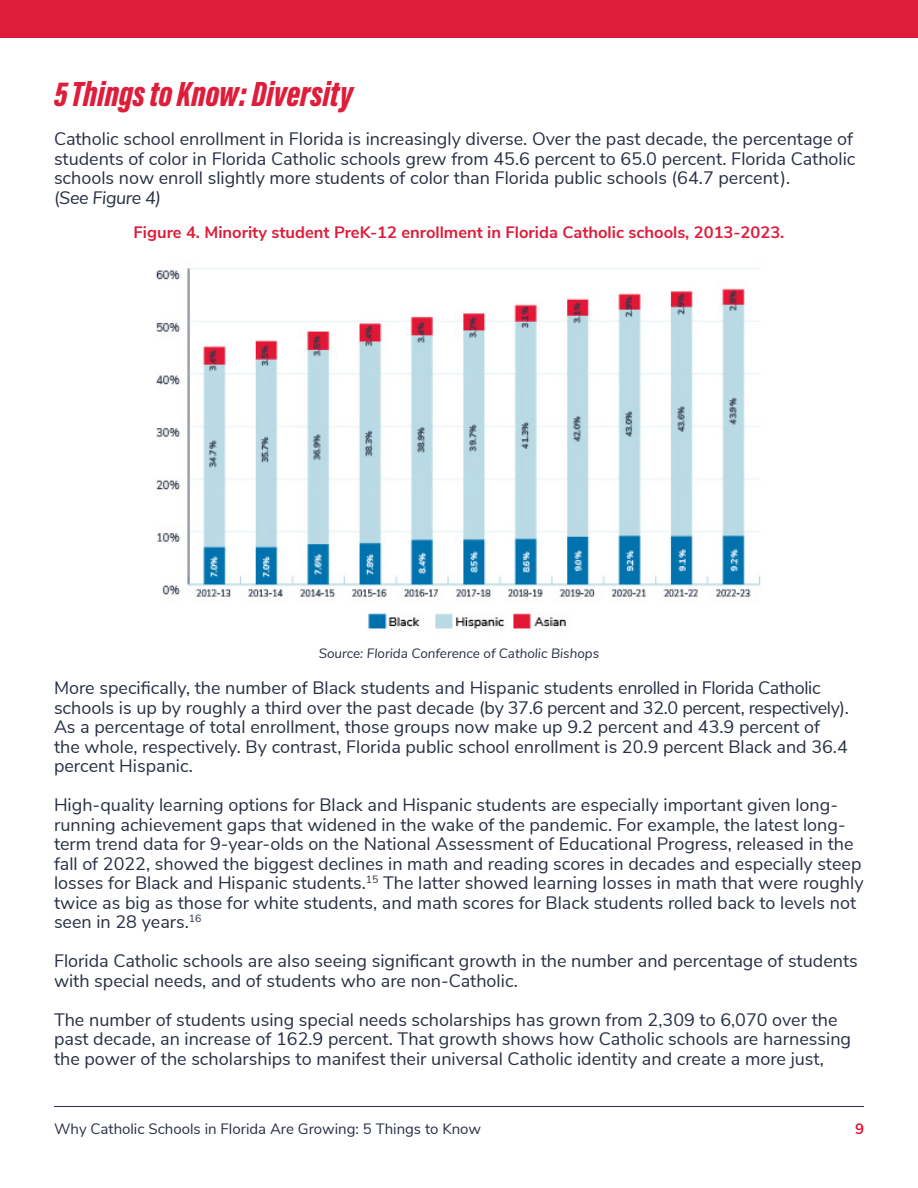
<style>
.page{position:relative;width:918px;height:1188px;background:#fff}
.page>*{position:absolute;margin:0;border:0;box-sizing:border-box;transform-origin:0 0}
.t1{font:36px "Acumin Variable Concept";color:#de1d3a}
.t2{font:18px/19.5px "Nunito Sans";color:#273043}
.t3{font:700 16.5px "Nunito Sans";color:#de1d3a}
.t4{font:15px "Nunito Sans";color:#273043}
.t5{font:700 15px "Nunito Sans";color:#de1d3a}
.t6{font:italic 13.5px "Nunito Sans";color:#273043}
.s1{font-style:italic}
</style>
<div class="page">
<div style="left:0;top:0;width:918px;height:38px;background:#de1d3a"></div>
<img style="left:155px;top:268px;width:606px;height:363px">
<hr style="left:54px;top:1106px;width:810px;height:1px;background:#273043">
<h1 class="t1" style="left:54px;top:69px;width:300px">5 Things to Know: Diversity</h1>
<p class="t2" style="left:54px;top:128px;width:803px">Catholic school enrollment in Florida is increasingly diverse. Over the past decade, the percentage of students of color in Florida Catholic schools grew from 45.6 percent to 65.0 percent. Florida Catholic schools now enroll slightly more students of color than Florida public schools (64.7 percent).<br>(<span class="s1">See Figure 4)</span></p>
<p class="t3" style="left:134px;top:221px;width:652px">Figure 4. Minority student PreK-12 enrollment in Florida Catholic schools, 2013-2023.</p>
<p class="t6" style="left:319px;top:644px;width:282px">Source: Florida Conference of Catholic Bishops</p>
<p class="t2" style="left:54px;top:677px;width:797px">More specifically, the number of Black students and Hispanic students enrolled in Florida Catholic schools is up by roughly a third over the past decade (by 37.6 percent and 32.0 percent, respectively).<br>As a percentage of total enrollment, those groups now make up 9.2 percent and 43.9 percent of the whole, respectively. By contrast, Florida public school enrollment is 20.9 percent Black and 36.4 percent Hispanic.</p>
<p class="t2" style="left:54px;top:794px;width:811px">High-quality learning options for Black and Hispanic students are especially important given long&shy;running achievement gaps that widened in the wake of the pandemic. For example, the latest long&shy;term trend data for 9-year-olds on the National Assessment of Educational Progress, released in the fall of 2022, showed the biggest declines in math and reading scores in decades and especially steep losses for Black and Hispanic students.<sup>15</sup> The latter showed learning losses in math that were roughly twice as big as those for white students, and math scores for Black students rolled back to levels not seen in 28 years.<sup>16</sup></p>
<p class="t2" style="left:54px;top:950px;width:805px">Florida Catholic schools are also seeing significant growth in the number and percentage of students with special needs, and of students who are non-Catholic.</p>
<p class="t2" style="left:54px;top:1009px;width:799px">The number of students using special needs scholarships has grown from 2,309 to 6,070 over the past decade, an increase of 162.9 percent. That growth shows how Catholic schools are harnessing the power of the scholarships to manifest their universal Catholic identity and create a more just,</p>
<p class="t4" style="left:54px;top:1118px;width:429px">Why Catholic Schools in Florida Are Growing: 5 Things to Know</p>
<p class="t5" style="left:855px;top:1118px;width:10px">9</p>
</div>
